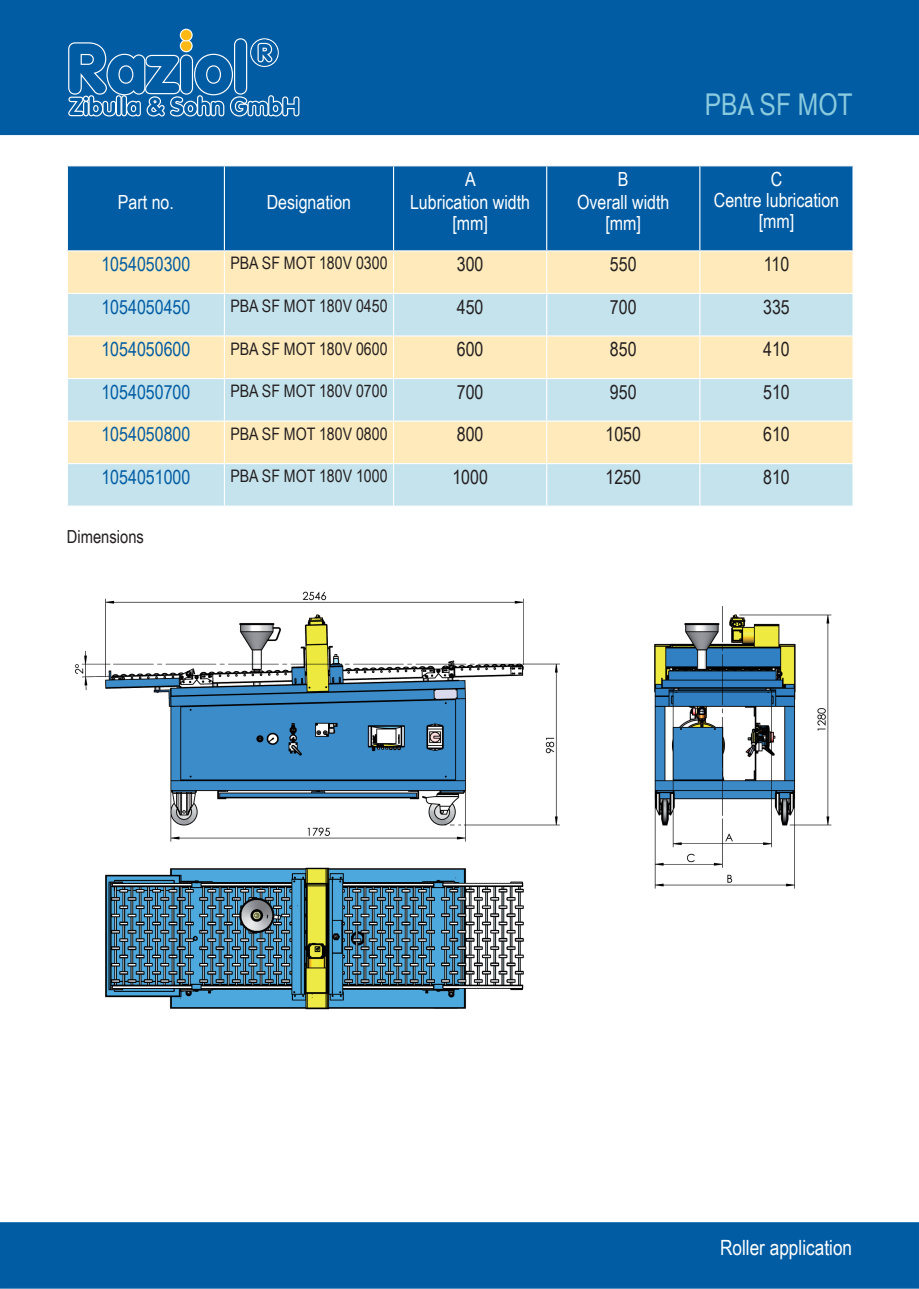
<style>
.page{position:relative;width:919px;height:1289px;background:#fff}
.page>*{position:absolute;margin:0;border:0;box-sizing:border-box;transform-origin:0 0}
.t1{font:30px "Arial Narrow";color:#8acade}
.t2{font:21px "Arial Narrow";color:#fff}
.t3{font:19.5px/23.4px "Arial Narrow";color:#fff;text-align:center}
.t4{font:19.5px "Arial Narrow";color:#015ca3}
.t5{font:19.5px "Arial Narrow";color:#231f20}
.t6{font:18px "Arial Narrow";color:#231f20}
.t7{font:17.25px "Arial Narrow";color:#231f20}
</style>
<div class="page">
<div style="left:0;top:0;width:918px;height:135px;background:#015ca3"></div>
<svg style="left:68px;top:29px;width:231px;height:87px"></svg>
<div style="left:0;top:1222px;width:918px;height:66px;background:#015ca3;border:2px solid #025da3"></div>
<div style="left:68px;top:166px;width:784px;height:84px;background:#015ca3"></div>
<div style="left:68px;top:251px;width:784px;height:42px;background:#feeaba"></div>
<svg style="left:68px;top:294px;width:784px;height:211px;background:#dce5d8"></svg>
<hr style="left:224px;top:166px;width:1px;height:84px;background:#fff">
<hr style="left:393px;top:166px;width:1px;height:84px;background:#fff">
<hr style="left:546px;top:166px;width:1px;height:84px;background:#fff">
<hr style="left:699px;top:166px;width:1px;height:84px;background:#fff">
<hr style="left:224px;top:251px;width:1px;height:42px;background:#fff">
<hr style="left:393px;top:251px;width:1px;height:42px;background:#fff">
<hr style="left:546px;top:251px;width:1px;height:42px;background:#fff">
<hr style="left:699px;top:251px;width:1px;height:42px;background:#fff">
<hr style="left:224px;top:294px;width:1px;height:41px;background:#fff">
<hr style="left:393px;top:294px;width:1px;height:41px;background:#fff">
<hr style="left:546px;top:294px;width:1px;height:41px;background:#fff">
<hr style="left:699px;top:294px;width:1px;height:41px;background:#fff">
<hr style="left:224px;top:336px;width:1px;height:42px;background:#fff">
<hr style="left:393px;top:336px;width:1px;height:42px;background:#fff">
<hr style="left:546px;top:336px;width:1px;height:42px;background:#fff">
<hr style="left:699px;top:336px;width:1px;height:42px;background:#fff">
<hr style="left:224px;top:379px;width:1px;height:41px;background:#fff">
<hr style="left:393px;top:379px;width:1px;height:41px;background:#fff">
<hr style="left:546px;top:379px;width:1px;height:41px;background:#fff">
<hr style="left:699px;top:379px;width:1px;height:41px;background:#fff">
<hr style="left:224px;top:421px;width:1px;height:42px;background:#fff">
<hr style="left:393px;top:421px;width:1px;height:42px;background:#fff">
<hr style="left:546px;top:421px;width:1px;height:42px;background:#fff">
<hr style="left:699px;top:421px;width:1px;height:42px;background:#fff">
<hr style="left:224px;top:464px;width:1px;height:41px;background:#fff">
<hr style="left:393px;top:464px;width:1px;height:41px;background:#fff">
<hr style="left:546px;top:464px;width:1px;height:41px;background:#fff">
<hr style="left:699px;top:464px;width:1px;height:41px;background:#fff">
<hr style="left:67px;top:335px;width:157px;height:1px;background:#fff">
<hr style="left:224px;top:335px;width:169px;height:1px;background:#fff">
<hr style="left:393px;top:335px;width:153px;height:1px;background:#fff">
<hr style="left:546px;top:335px;width:153px;height:1px;background:#fff">
<hr style="left:699px;top:335px;width:154px;height:1px;background:#fff">
<hr style="left:67px;top:378px;width:157px;height:1px;background:#fff">
<hr style="left:224px;top:378px;width:169px;height:1px;background:#fff">
<hr style="left:393px;top:378px;width:153px;height:1px;background:#fff">
<hr style="left:546px;top:378px;width:153px;height:1px;background:#fff">
<hr style="left:699px;top:378px;width:154px;height:1px;background:#fff">
<hr style="left:67px;top:420px;width:157px;height:1px;background:#fff">
<hr style="left:224px;top:420px;width:169px;height:1px;background:#fff">
<hr style="left:393px;top:420px;width:153px;height:1px;background:#fff">
<hr style="left:546px;top:420px;width:153px;height:1px;background:#fff">
<hr style="left:699px;top:420px;width:154px;height:1px;background:#fff">
<hr style="left:67px;top:463px;width:157px;height:1px;background:#fff">
<hr style="left:224px;top:463px;width:169px;height:1px;background:#fff">
<hr style="left:393px;top:463px;width:153px;height:1px;background:#fff">
<hr style="left:546px;top:463px;width:153px;height:1px;background:#fff">
<hr style="left:699px;top:463px;width:154px;height:1px;background:#fff">
<img style="left:75px;top:591px;width:757px;height:419px">
<p class="t3" style="left:118px;top:190px;width:58px">Part no.</p>
<p class="t3" style="left:267px;top:190px;width:86px">Designation</p>
<p class="t3" style="left:410px;top:167px;width:121px">A<br>Lubrication width</p>
<p class="t3" style="left:452px;top:211px;width:37px">[mm]</p>
<p class="t3" style="left:577px;top:167px;width:94px">B<br>Overall width</p>
<p class="t3" style="left:605px;top:211px;width:37px">[mm]</p>
<h1 class="t1" style="left:704px;top:82px;width:149px">PBA SF MOT</h1>
<p class="t3" style="left:713px;top:168px;width:127px;line-height:21px">C<br>Centre lubrication [mm]</p>
<p class="t4" style="left:101px;top:250px;width:90px">1054050300</p>
<p class="t7" style="left:230px;top:251px;width:159px">PBA SF MOT 180V 0300</p>
<p class="t5" style="left:457px;top:250px;width:28px">300</p>
<p class="t5" style="left:610px;top:250px;width:28px">550</p>
<p class="t5" style="left:763px;top:250px;width:27px">110</p>
<p class="t4" style="left:101px;top:292px;width:90px">1054050450</p>
<p class="t7" style="left:230px;top:293px;width:159px">PBA SF MOT 180V 0450</p>
<p class="t5" style="left:457px;top:292px;width:28px">450</p>
<p class="t5" style="left:610px;top:292px;width:28px">700</p>
<p class="t5" style="left:763px;top:292px;width:28px">335</p>
<p class="t4" style="left:101px;top:335px;width:90px">1054050600</p>
<p class="t7" style="left:230px;top:336px;width:159px">PBA SF MOT 180V 0600</p>
<p class="t5" style="left:457px;top:335px;width:28px">600</p>
<p class="t5" style="left:610px;top:335px;width:28px">850</p>
<p class="t5" style="left:763px;top:335px;width:28px">410</p>
<p class="t4" style="left:101px;top:377px;width:90px">1054050700</p>
<p class="t7" style="left:230px;top:378px;width:159px">PBA SF MOT 180V 0700</p>
<p class="t5" style="left:457px;top:377px;width:28px">700</p>
<p class="t5" style="left:610px;top:377px;width:28px">950</p>
<p class="t5" style="left:763px;top:377px;width:28px">510</p>
<p class="t4" style="left:101px;top:420px;width:90px">1054050800</p>
<p class="t7" style="left:230px;top:421px;width:159px">PBA SF MOT 180V 0800</p>
<p class="t5" style="left:457px;top:420px;width:28px">800</p>
<p class="t5" style="left:605px;top:420px;width:37px">1050</p>
<p class="t5" style="left:763px;top:420px;width:28px">610</p>
<p class="t4" style="left:101px;top:462px;width:90px">1054051000</p>
<p class="t7" style="left:230px;top:463px;width:159px">PBA SF MOT 180V 1000</p>
<p class="t5" style="left:452px;top:462px;width:37px">1000</p>
<p class="t5" style="left:605px;top:462px;width:37px">1250</p>
<p class="t5" style="left:763px;top:462px;width:28px">810</p>
<p class="t6" style="left:67px;top:523px;width:79px">Dimensions</p>
<p class="t2" style="left:720px;top:1231px;width:134px">Roller application</p>
</div>
